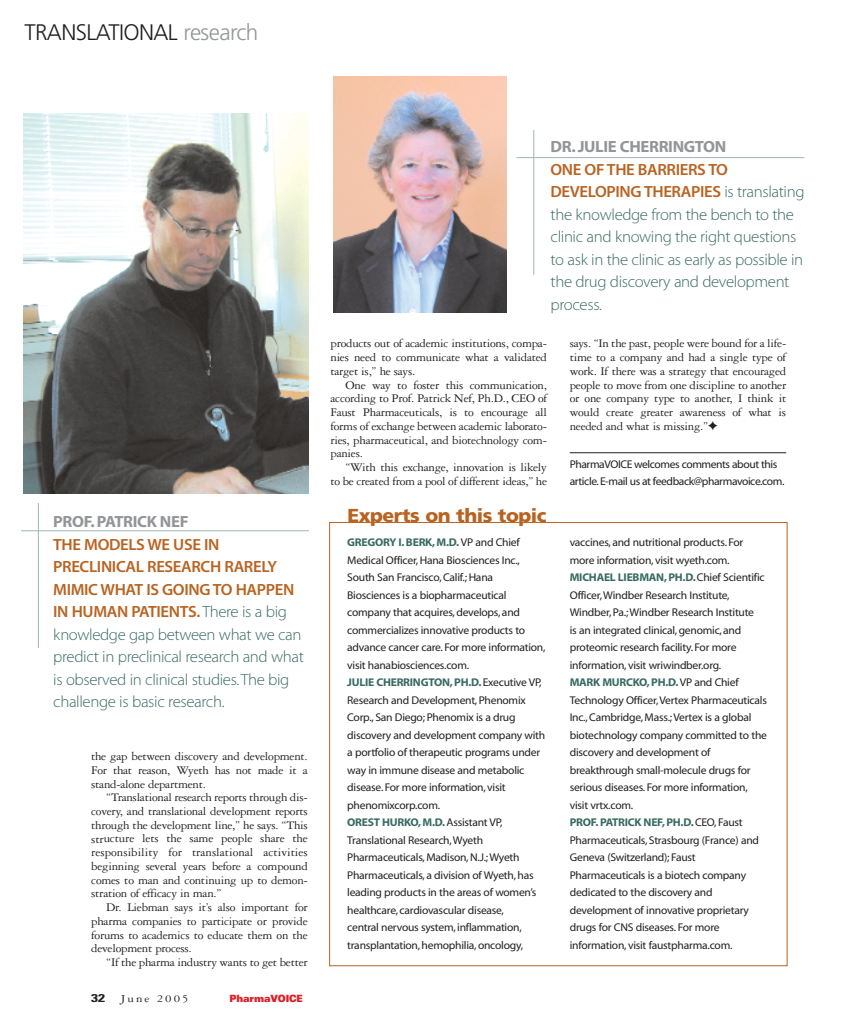
<style>
.page{position:relative;width:855px;height:1035px;background:#fff}
.page>*{position:absolute;margin:0;border:0;box-sizing:border-box;transform-origin:0 0}
.t1{font:300 22.5px "Frutiger";letter-spacing:-.03em;color:#231f20}
.t2{font:900 18.75px "Frutiger";letter-spacing:-.025em;color:#b96321}
.t3{font:16.25px/22.5px "Myriad MM.215.600";letter-spacing:-.02em;color:#386a62}
.t4{font:16.25px/22.5px "Myriad MM.565.600";letter-spacing:-.02em;color:#b96321}
.t5{font:16.25px "Myriad MM.700.600";letter-spacing:-.02em;color:#939598}
.t6{font:12.5px/13.8px "Garamond Three";letter-spacing:-.02em;color:#231f20;text-align:justify}
.t7{font:11.25px/17.5px "Myriad MM.400.600";letter-spacing:-.02em;color:#231f20}
.t8{font:11.25px "Myriad MM.700.600";letter-spacing:-.02em;color:#386a62}
.t9{font:11.25px "Garamond Three";letter-spacing:.15em;color:#231f20;scale:1.15 1}
.t10{font:700 condensed 11.25px "Univers";color:#231f20;scale:1.4 1}
.t11{font:900 expanded 10px "Univers";letter-spacing:-.015em;color:#da2128;scale:.75 1}
.s1{color:#939598}
.s2{font-family:"Myriad MM.215.600";color:#386a62}
.s3{font-family:"Myriad MM.400.600";color:#231f20}
</style>
<div class="page">
<hr style="left:570px;top:453px;width:216px;height:1px;background:#231f20">
<img style="left:24px;top:113px;width:285px;height:380px">
<img style="left:334px;top:77px;width:172px;height:236px">
<hr style="left:534px;top:130px;width:1px;height:145px;background:#a1b4b1">
<hr style="left:517px;top:157px;width:287px;height:1px;background:#a1b4b1">
<hr style="left:38px;top:503px;width:1px;height:145px;background:#a1b4b1">
<hr style="left:21px;top:531px;width:288px;height:1px;background:#a1b4b1">
<h1 class="t1" style="left:24px;top:23px;width:235px">TRANSLATIONAL <span class="s1">research</span></h1>
<h3 class="t5" style="left:53px;top:516px;width:137px">PROF. PATRICK NEF</h3>
<h3 class="t4" style="left:53px;top:534px;width:243px">THE MODELS WE USE IN<br>PRECLINICAL RESEARCH RARELY<br>MIMIC WHAT IS GOING TO HAPPEN<br>IN HUMAN PATIENTS. <span class="s2">There is a big</span></h3>
<h3 class="t3" style="left:53px;top:624px;width:252px">knowledge gap between what we can predict in preclinical research and what is observed in clinical studies.The big challenge is basic research.</h3>
<p class="t6" style="left:91px;top:750px;width:218px">the gap between discovery and development.<br>For that reason, Wyeth has not made it a stand-alone department.</p>
<p class="t6" style="left:91px;top:792px;width:218px;text-indent:15px">“Translational research reports through dis&shy;covery, and translational development reports through the development line,” he says. “This structure lets the same people share the responsibility for translational activities beginning several years before a compound comes to man and continuing up to demon&shy;stration of efficacy in man.”</p>
<p class="t6" style="left:91px;top:902px;width:218px;text-indent:15px">Dr. Liebman says it’s also important for pharma companies to participate or provide forums to academics to educate them on the development process.</p>
<p class="t6" style="left:106px;top:957px;width:203px">“If the pharma industry wants to get better</p>
<p class="t10" style="left:91px;top:994px;width:11px">32</p>
<p class="t9" style="left:121px;top:995px;width:61px">June 2005</p>
<p class="t11" style="left:230px;top:995px;width:99px">PharmaVOICE</p>
<h3 class="t5" style="left:551px;top:141px;width:177px">DR. JULIE CHERRINGTON</h3>
<h3 class="t4" style="left:551px;top:160px;width:255px">ONE OF THE BARRIERS TO<br>DEVELOPING THERAPIES <span class="s2">is translating</span></h3>
<h3 class="t3" style="left:551px;top:205px;width:254px">the knowledge from the bench to the clinic and knowing the right questions to ask in the clinic as early as possible in the drug discovery and development process.</h3>
<p class="t6" style="left:330px;top:338px;width:218px">products out of academic institutions, compa&shy;nies need to communicate what a validated target is,” he says.</p>
<p class="t6" style="left:330px;top:379px;width:218px;text-indent:15px">One way to foster this communication, according to Prof. Patrick Nef, Ph.D., CEO of Faust Pharmaceuticals, is to encourage all forms of exchange between academic laborato&shy;ries, pharmaceutical, and biotechnology com&shy;panies.</p>
<p class="t6" style="left:330px;top:462px;width:218px;text-align:right">“With this exchange, innovation is likely<br>to be created from a pool of different ideas,” he</p>
<h2 class="t2" style="left:348px;top:508px;width:200px">Experts on this topic</h2>
<p class="t8" style="left:347px;top:538px;width:174px">GREGORY I.BERK,M.D. <span class="s3">VP and Chief</span></p>
<p class="t7" style="left:347px;top:552px;width:200px">Medical Officer, Hana Biosciences Inc., South San Francisco, Calif.; Hana Biosciences is a biopharmaceutical company that acquires, develops, and commercializes innovative products to advance cancer care. For more information, visit hanabiosciences.com.</p>
<p class="t8" style="left:347px;top:678px;width:196px">JULIE CHERRINGTON, PH.D.<span class="s3">Executive VP,</span></p>
<p class="t7" style="left:347px;top:692px;width:199px">Research and Development, Phenomix Corp.,San Diego;Phenomix is a drug discovery and development company with a portfolio of therapeutic programs under way in immune disease and metabolic disease. For more information, visit phenomixcorp.com.</p>
<p class="t8" style="left:347px;top:818px;width:157px">OREST HURKO, M.D.<span class="s3">Assistant VP,</span></p>
<p class="t7" style="left:347px;top:832px;width:191px">Translational Research,Wyeth Pharmaceuticals, Madison, N.J.;Wyeth Pharmaceuticals, a division of Wyeth, has leading products in the areas of women’s healthcare, cardiovascular disease, central nervous system, inflammation, transplantation, hemophilia, oncology,</p>
<p class="t6" style="left:570px;top:338px;width:218px">says. “In the past, people were bound for a life&shy;time to a company and had a single type of work. If there was a strategy that encouraged people to move from one discipline to another or one company type to another, I think it would create greater awareness of what is needed and what is missing.”✦</p>
<p class="t7" style="left:570px;top:456px;width:216px">PharmaVOICE welcomes comments about this article.E-mail us at feedback@pharmavoice.com.</p>
<p class="t7" style="left:570px;top:535px;width:175px">vaccines, and nutritional products. For more information, visit wyeth.com.</p>
<p class="t8" style="left:570px;top:573px;width:196px">MICHAEL LIEBMAN, PH.D.<span class="s3">Chief Scientific</span></p>
<p class="t7" style="left:570px;top:587px;width:186px">Officer,Windber Research Institute, Windber, Pa.;Windber Research Institute is an integrated clinical, genomic, and proteomic research facility. For more information, visit wriwindber.org.</p>
<p class="t8" style="left:570px;top:678px;width:170px">MARK MURCKO, PH.D.<span class="s3">VP and Chief</span></p>
<p class="t7" style="left:570px;top:692px;width:199px">Technology Officer,Vertex Pharmaceuticals Inc.,Cambridge,Mass.;Vertex is a global biotechnology company committed to the discovery and development of breakthrough small-molecule drugs for serious diseases. For more information, visit vrtx.com.</p>
<p class="t8" style="left:570px;top:818px;width:174px">PROF. PATRICK NEF, PH.D.<span class="s3">CEO, Faust</span></p>
<p class="t7" style="left:570px;top:832px;width:191px">Pharmaceuticals, Strasbourg (France) and Geneva (Switzerland); Faust Pharmaceuticals is a biotech company dedicated to the discovery and development of innovative proprietary drugs for CNS diseases. For more information, visit faustpharma.com.</p>
</div>
